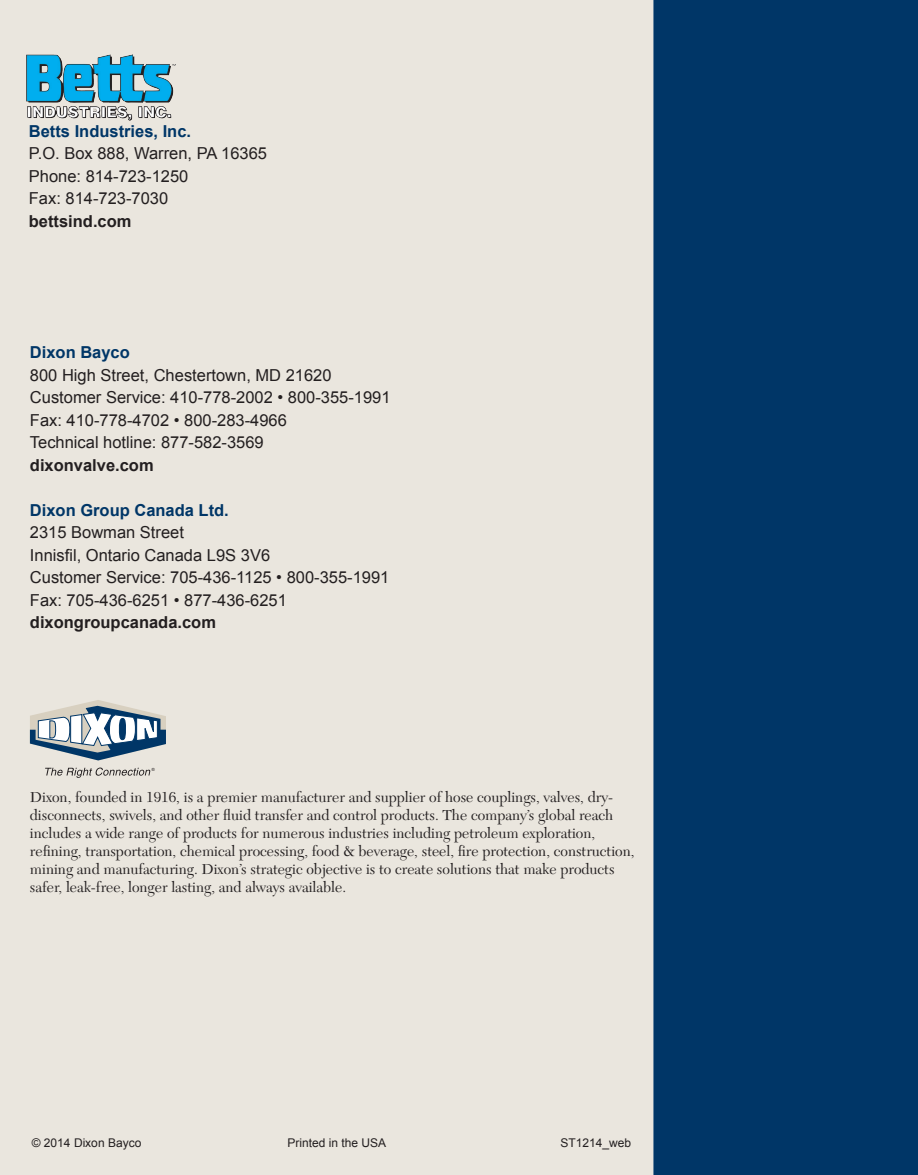
<style>
.page{position:relative;width:918px;height:1175px;background:#fff}
.page>*{position:absolute;margin:0;border:0;box-sizing:border-box;transform-origin:0 0}
.t1{font:16.5px "Arial";color:#231f20}
.t2{font:700 16.5px "Arial";color:#003667}
.t3{font:700 16.5px "Arial";color:#231f20}
.Boiler_plate{font:15px/18px "New Caledonia";color:#231f20}
.t4{font:12px "Arial";color:#231f20}
.t5{font:italic 4.35px "Arial";color:#231f20}
</style>
<div class="page">
<div style="left:653px;top:0;width:265px;height:1174px;background:#003667"></div>
<div style="left:0;top:0;width:653px;height:1174px;background:#eae6de"></div>
<svg style="left:30px;top:700px;width:136px;height:60px"></svg>
<svg style="left:45px;top:767px;width:106px;height:11px"></svg>
<img style="left:26px;top:54px;width:106px;height:49px">
<p class="t2" style="left:29px;top:119px;width:164px">Betts Industries, Inc.</p>
<p class="t1" style="left:29px;top:142px;width:240px">P.O. Box 888, Warren, PA 16365</p>
<p class="t1" style="left:29px;top:165px;width:161px">Phone: 814-723-1250</p>
<p class="t1" style="left:29px;top:187px;width:141px">Fax: 814-723-7030</p>
<p class="t3" style="left:29px;top:209px;width:104px">bettsind.com</p>
<p class="t2" style="left:30px;top:341px;width:101px">Dixon Bayco</p>
<p class="t1" style="left:30px;top:363px;width:303px">800 High Street, Chestertown, MD 21620</p>
<p class="t1" style="left:30px;top:386px;width:362px">Customer Service: 410-778-2002 • 800-355-1991</p>
<p class="t1" style="left:30px;top:408px;width:259px">Fax: 410-778-4702 • 800-283-4966</p>
<p class="t1" style="left:30px;top:431px;width:235px">Technical hotline: 877-582-3569</p>
<p class="t3" style="left:30px;top:453px;width:125px">dixonvalve.com</p>
<p class="t2" style="left:30px;top:498px;width:200px">Dixon Group Canada Ltd.</p>
<p class="t1" style="left:30px;top:521px;width:156px">2315 Bowman Street</p>
<p class="t1" style="left:30px;top:543px;width:242px">Innisfil, Ontario Canada L9S 3V6</p>
<p class="t1" style="left:30px;top:566px;width:361px">Customer Service: 705-436-1125 • 800-355-1991</p>
<p class="t1" style="left:30px;top:588px;width:259px">Fax: 705-436-6251 • 877-436-6251</p>
<p class="t3" style="left:30px;top:611px;width:188px">dixongroupcanada.com</p>
<p class="t5" style="left:151px;top:766px;width:5px">®</p>
<p class="Boiler_plate" style="left:30px;top:788px;width:606px">Dixon, founded in 1916, is a premier manufacturer and supplier of hose couplings, valves, dry&shy;disconnects, swivels, and other fluid transfer and control products. The company’s global reach includes a wide range of products for numerous industries including petroleum exploration, refining, transportation, chemical processing, food &amp; beverage, steel, fire protection, construction, mining and manufacturing. Dixon’s strategic objective is to create solutions that make products safer, leak-free, longer lasting, and always available.</p>
<p class="t4" style="left:32px;top:1134px;width:111px">© 2014 Dixon Bayco</p>
<p class="t4" style="left:288px;top:1134px;width:100px">Printed in the USA</p>
<p class="t4" style="left:560px;top:1134px;width:72px">ST1214_web</p>
</div>
